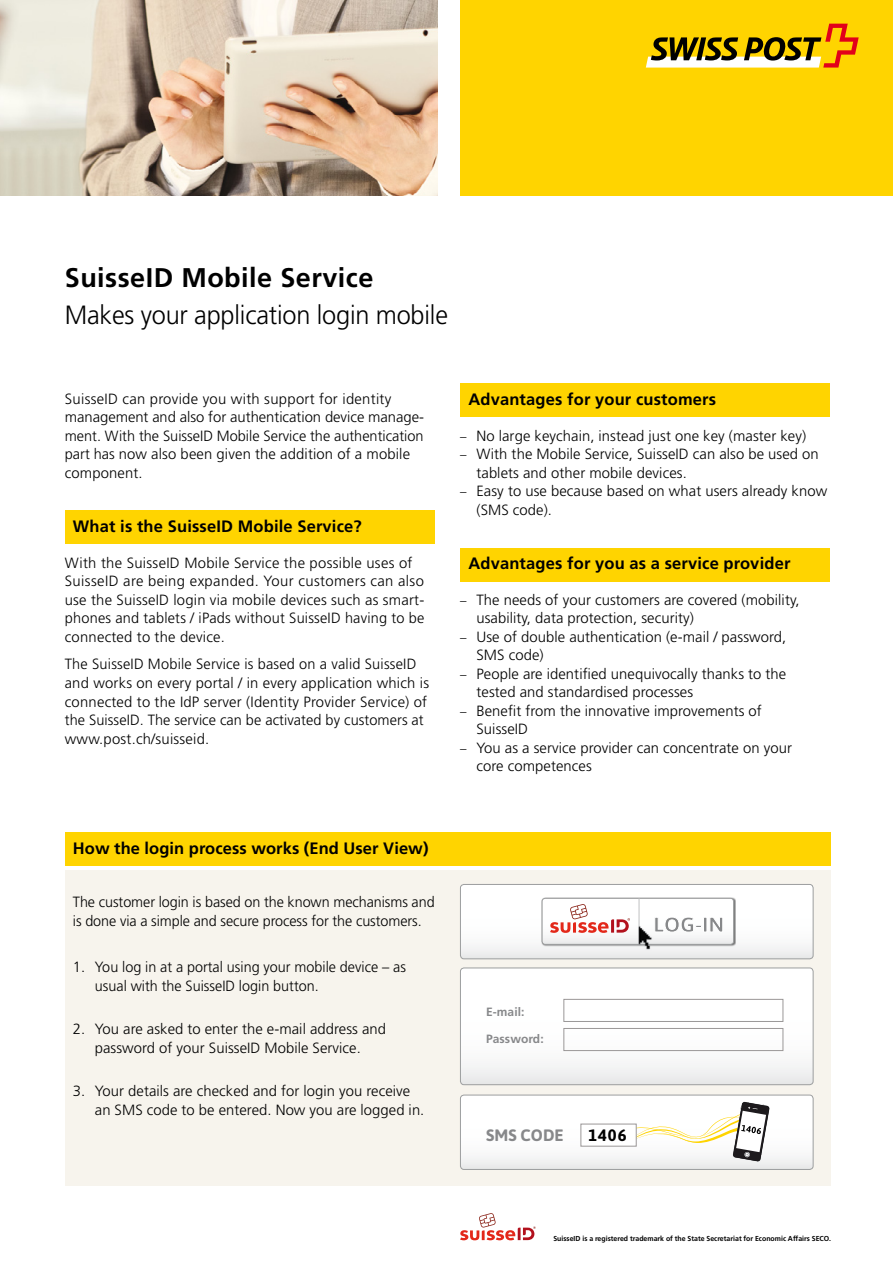
<style>
.page{position:relative;width:893px;height:1263px;background:#fff}
.page>*{position:absolute;margin:0;border:0;box-sizing:border-box;transform-origin:0 0}
.t1{font:700 27px "Frutiger";letter-spacing:.02em;color:#000}
.t2{font:300 26.4px "Frutiger";letter-spacing:-.01em;color:#000;scale:.96 1}
.t3{font:700 16.5px "Frutiger";letter-spacing:.01em;color:#000}
.t4{font:700 16.5px "Asap";letter-spacing:.005em;color:#87888a}
.t5{font:700 16.5px "Asap";color:#000}
.t6{font:300 14.85px/18.6px "Frutiger";letter-spacing:.005em;color:#000}
.t7{font:700 12px "Frutiger";letter-spacing:.005em;color:#87888a}
.t8{font:700 7.2px "Frutiger";color:#000}
.s1{font-size:12.9px}
</style>
<div class="page">
<div style="left:65px;top:870px;width:765px;height:316px;background:#f7f4ed"></div>
<div style="left:65px;top:832px;width:765px;height:33px;background:#ffd400"></div>
<svg style="left:460px;top:968px;width:353px;height:117px"></svg>
<div style="left:460px;top:968px;width:353px;height:117px;border:1px solid #9c9e9f;border-radius:4px"></div>
<svg style="left:460px;top:1095px;width:353px;height:74px"></svg>
<svg style="left:460px;top:884px;width:353px;height:75px"></svg>
<hr style="left:639px;top:898px;width:1px;height:46px;background:#c0c1c2">
<img style="left:631px;top:923px;width:26px;height:27px">
<div style="left:563px;top:999px;width:220px;height:23px;border:1px solid #9a9797"></div>
<div style="left:563px;top:1028px;width:220px;height:23px;border:1px solid #9a9797"></div>
<div style="left:580px;top:1123px;width:57px;height:23px;background:#fff;border:1px solid #9a9797"></div>
<div style="left:460px;top:0;width:433px;height:196px;background:#ffd400"></div>
<div style="left:460px;top:383px;width:370px;height:33px;background:#ffd400"></div>
<div style="left:460px;top:549px;width:370px;height:33px;background:#ffd400"></div>
<div style="left:65px;top:510px;width:370px;height:34px;background:#ffd400"></div>
<img style="left:0;top:0;width:438px;height:196px">
<svg style="left:646px;top:24px;width:213px;height:44px"></svg>
<svg style="left:460px;top:1213px;width:76px;height:27px"></svg>
<h1 class="t1" style="left:65px;top:262px;width:310px">SuisseID Mobile Service</h1>
<h2 class="t2" style="left:65px;top:300px;width:401px">Makes your application login mobile</h2>
<p class="t6" style="left:65px;top:389px;width:361px">SuisseID can provide you with support for identity management and also for authentication device manage&shy;ment. With the SuisseID Mobile Service the authentication part has now also been given the addition of a mobile component.</p>
<p class="t3" style="left:73px;top:517px;width:290px">What is the SuisseID Mobile Service?</p>
<p class="t6" style="left:65px;top:553px;width:361px">With the SuisseID Mobile Service the possible uses of SuisseID are being expanded. Your customers can also use the SuisseID login via mobile devices such as smart&shy;phones and tablets / iPads without SuisseID having to be connected to the device.</p>
<p class="t6" style="left:65px;top:655px;width:366px">The SuisseID Mobile Service is based on a valid SuisseID and works on every portal / in every application which is connected to the IdP server (Identity Provider Service) of the SuisseID. The service can be activated by customers at www.post.ch/suisseid.</p>
<p class="t3" style="left:468px;top:390px;width:249px">Advantages for your customers</p>
<p class="t6" style="left:460px;top:426px;width:347px"><span class="s1">–</span> No large keychain, instead just one key (master key)</p>
<p class="t6" style="left:476px;top:445px;width:344px;text-indent:-16px"><span class="s1">–</span> With the Mobile Service, SuisseID can also be used on tablets and other mobile devices.</p>
<p class="t6" style="left:476px;top:482px;width:352px;text-indent:-16px"><span class="s1">–</span> Easy to use because based on what users already know (SMS code).</p>
<p class="t3" style="left:468px;top:554px;width:323px">Advantages for you as a service provider</p>
<p class="t6" style="left:476px;top:590px;width:324px;text-indent:-16px"><span class="s1">–</span> The needs of your customers are covered (mobility, usability, data protection, security)</p>
<p class="t6" style="left:476px;top:627px;width:311px;text-indent:-16px"><span class="s1">–</span> Use of double authentication (e-mail / password,<br>SMS code)</p>
<p class="t6" style="left:476px;top:664px;width:311px;text-indent:-16px"><span class="s1">–</span> People are identified unequivocally thanks to the tested and standardised processes</p>
<p class="t6" style="left:476px;top:701px;width:287px;text-indent:-16px"><span class="s1">–</span> Benefit from the innovative improvements of<br>SuisseID</p>
<p class="t6" style="left:476px;top:738px;width:317px;text-indent:-16px"><span class="s1">–</span> You as a service provider can concentrate on your core competences</p>
<p class="t3" style="left:73px;top:838px;width:357px">How the login process works (End User View)</p>
<p class="t6" style="left:73px;top:893px;width:363px">The customer login is based on the known mechanisms and is done via a simple and secure process for the customers.</p>
<p class="t6" style="left:95px;top:958px;width:313px;text-indent:-22px">1. You log in at a portal using your mobile device – as usual with the SuisseID login button.</p>
<p class="t6" style="left:73px;top:1020px;width:315px;text-align:center">2. You are asked to enter the e-mail address and password of your SuisseID Mobile Service.</p>
<p class="t6" style="left:95px;top:1082px;width:331px;text-indent:-22px">3. Your details are checked and for login you receive an SMS code to be entered. Now you are logged in.</p>
<p class="t7" style="left:486px;top:1004px;width:40px">E-mail:</p>
<p class="t7" style="left:486px;top:1031px;width:59px">Password:</p>
<p class="t4" style="left:486px;top:1125px;width:79px">SMS CODE</p>
<p class="t5" style="left:588px;top:1125px;width:40px">1406</p>
<p class="t8" style="left:553px;top:1234px;width:279px">SuisseID is a registered trademark of the State Secretariat for Economic Affairs SECO.</p>
</div>
